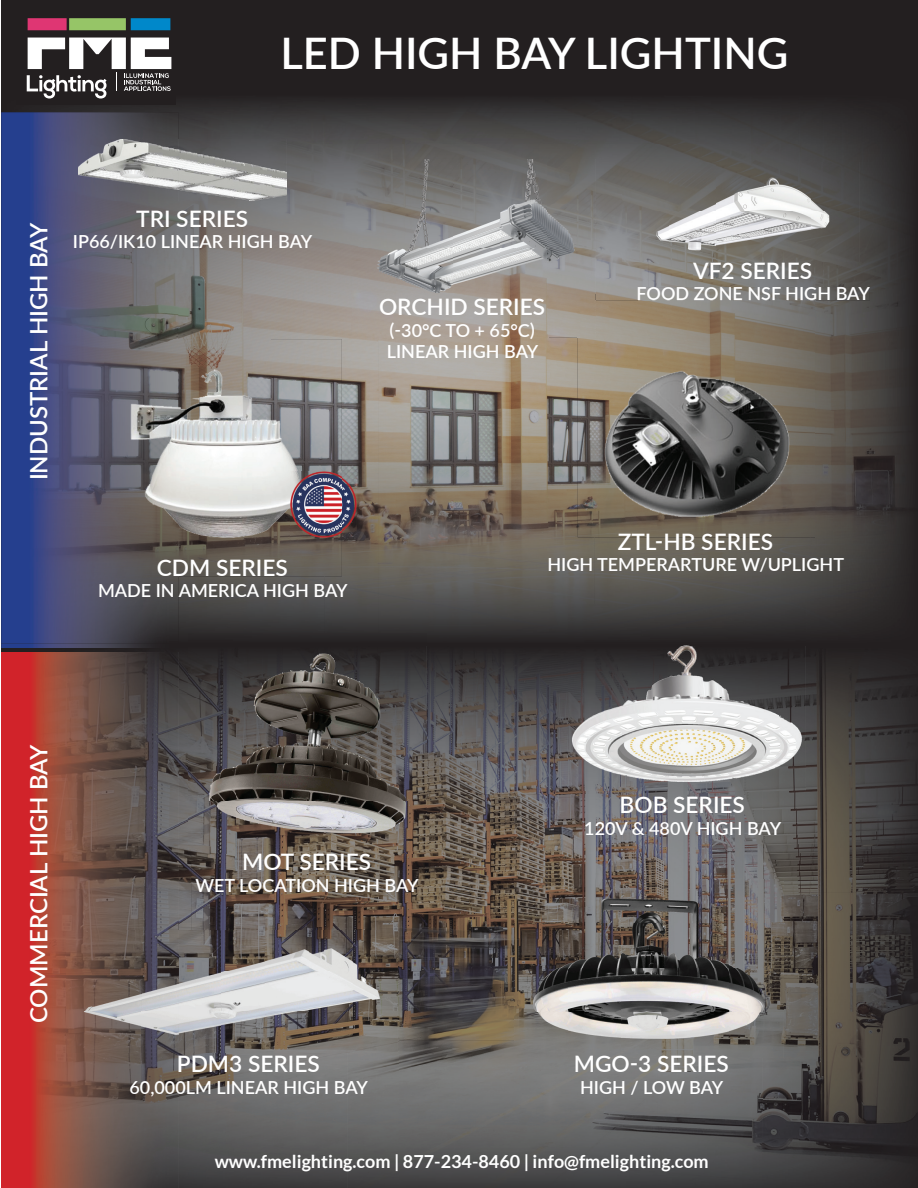
<style>
.page{position:relative;width:918px;height:1188px;background:#fff}
.page>*{position:absolute;margin:0;border:0;box-sizing:border-box;transform-origin:0 0}
.t1{font:600 43.5px "Lato";color:#fff}
.t2{font:600 24px "Lato";color:#fff}
.t3{font:600 22.65px "Lato";color:#fff}
.t4{font:600 18px/21.6px "Lato";color:#fff}
.t5{font:700 18px "Lato";color:#fff}
</style>
<div class="page">
<div style="left:1px;top:0;width:917px;height:1188px;background:#231f20"></div>
<img style="left:69px;top:102px;width:824px;height:42px">
<img style="left:271px;top:144px;width:107px;height:200px">
<img style="left:378px;top:144px;width:526px;height:50px">
<img style="left:178px;top:200px;width:93px;height:139px">
<img style="left:595px;top:194px;width:53px;height:106px">
<img style="left:811px;top:194px;width:99px;height:437px">
<img style="left:648px;top:261px;width:163px;height:26px">
<img style="left:378px;top:338px;width:216px;height:298px">
<img style="left:325px;top:344px;width:54px;height:290px">
<img style="left:594px;top:537px;width:217px;height:95px">
<img style="left:178px;top:576px;width:147px;height:58px">
<img style="left:693px;top:262px;width:118px;height:17px">
<img style="left:638px;top:287px;width:232px;height:13px">
<img style="left:1px;top:652px;width:35px;height:536px">
<img style="left:178px;top:652px;width:11px;height:44px">
<img style="left:426px;top:652px;width:181px;height:142px">
<img style="left:763px;top:662px;width:155px;height:526px">
<img style="left:178px;top:696px;width:13px;height:235px">
<img style="left:607px;top:791px;width:156px;height:89px">
<img style="left:399px;top:794px;width:156px;height:246px">
<img style="left:555px;top:794px;width:52px;height:86px">
<img style="left:191px;top:854px;width:208px;height:88px">
<img style="left:347px;top:942px;width:52px;height:246px">
<img style="left:84px;top:1052px;width:263px;height:136px">
<img style="left:399px;top:1040px;width:260px;height:148px">
<img style="left:659px;top:1057px;width:104px;height:131px">
<img style="left:36px;top:652px;width:142px;height:322px">
<img style="left:36px;top:974px;width:48px;height:214px">
<img style="left:1px;top:112px;width:177px;height:536px">
<img style="left:36px;top:647px;width:142px;height:1px">
<div style="left:16px;top:6px;width:159px;height:98px;background:#231f20"></div>
<svg style="left:28px;top:18px;width:142px;height:12px;background:#788280"></svg>
<svg style="left:27px;top:38px;width:144px;height:61px"></svg>
<img style="left:78px;top:139px;width:208px;height:61px">
<img style="left:622px;top:162px;width:237px;height:99px">
<img style="left:105px;top:339px;width:237px;height:237px">
<img style="left:358px;top:160px;width:237px;height:178px">
<img style="left:578px;top:300px;width:237px;height:237px">
<img style="left:638px;top:300px;width:177px;height:1px">
<img style="left:578px;top:300px;width:17px;height:38px">
<img style="left:189px;top:634px;width:237px;height:220px">
<img style="left:291px;top:472px;width:65px;height:66px">
<img style="left:568px;top:605px;width:238px;height:186px">
<img style="left:67px;top:931px;width:330px;height:121px">
<img style="left:515px;top:880px;width:268px;height:177px">
<h1 class="t1" style="left:280px;top:21px;width:510px">LED HIGH BAY LIGHTING</h1>
<h2 class="t2" style="left:21px;top:480px;width:259px;rotate:-90deg">INDUSTRIAL HIGH BAY</h2>
<p class="t3" style="left:136px;top:202px;width:113px">TRI SERIES</p>
<p class="t4" style="left:73px;top:230px;width:241px">IP66/IK10 LINEAR HIGH BAY</p>
<p class="t3" style="left:157px;top:551px;width:133px">CDM SERIES</p>
<p class="t4" style="left:98px;top:579px;width:251px">MADE IN AMERICA HIGH BAY</p>
<p class="t3" style="left:379px;top:291px;width:168px">ORCHID SERIES</p>
<p class="t4" style="left:387px;top:319px;width:153px">(-30°C TO + 65°C)<br>LINEAR HIGH BAY</p>
<p class="t3" style="left:693px;top:254px;width:120px">VF2 SERIES</p>
<p class="t4" style="left:637px;top:282px;width:235px">FOOD ZONE NSF HIGH BAY</p>
<p class="t3" style="left:618px;top:525px;width:157px">ZTL-HB SERIES</p>
<p class="t4" style="left:547px;top:553px;width:298px">HIGH TEMPERARTURE W/UPLIGHT</p>
<h2 class="t2" style="left:21px;top:1023px;width:280px;rotate:-90deg">COMMERCIAL HIGH BAY</h2>
<p class="t3" style="left:242px;top:845px;width:131px">MOT SERIES</p>
<p class="t4" style="left:195px;top:874px;width:225px">WET LOCATION HIGH BAY</p>
<p class="t3" style="left:177px;top:1047px;width:144px">PDM3 SERIES</p>
<p class="t4" style="left:130px;top:1075px;width:240px">60,000LM LINEAR HIGH BAY</p>
<p class="t3" style="left:620px;top:788px;width:127px">BOB SERIES</p>
<p class="t4" style="left:584px;top:817px;width:198px">120V &amp; 480V HIGH BAY</p>
<p class="t3" style="left:574px;top:1047px;width:157px">MGO-3 SERIES</p>
<p class="t4" style="left:580px;top:1075px;width:145px">HIGH / LOW BAY</p>
<p class="t5" style="left:215px;top:1151px;width:496px">www.fmelighting.com | 877-234-8460 | info@fmelighting.com</p>
</div>
